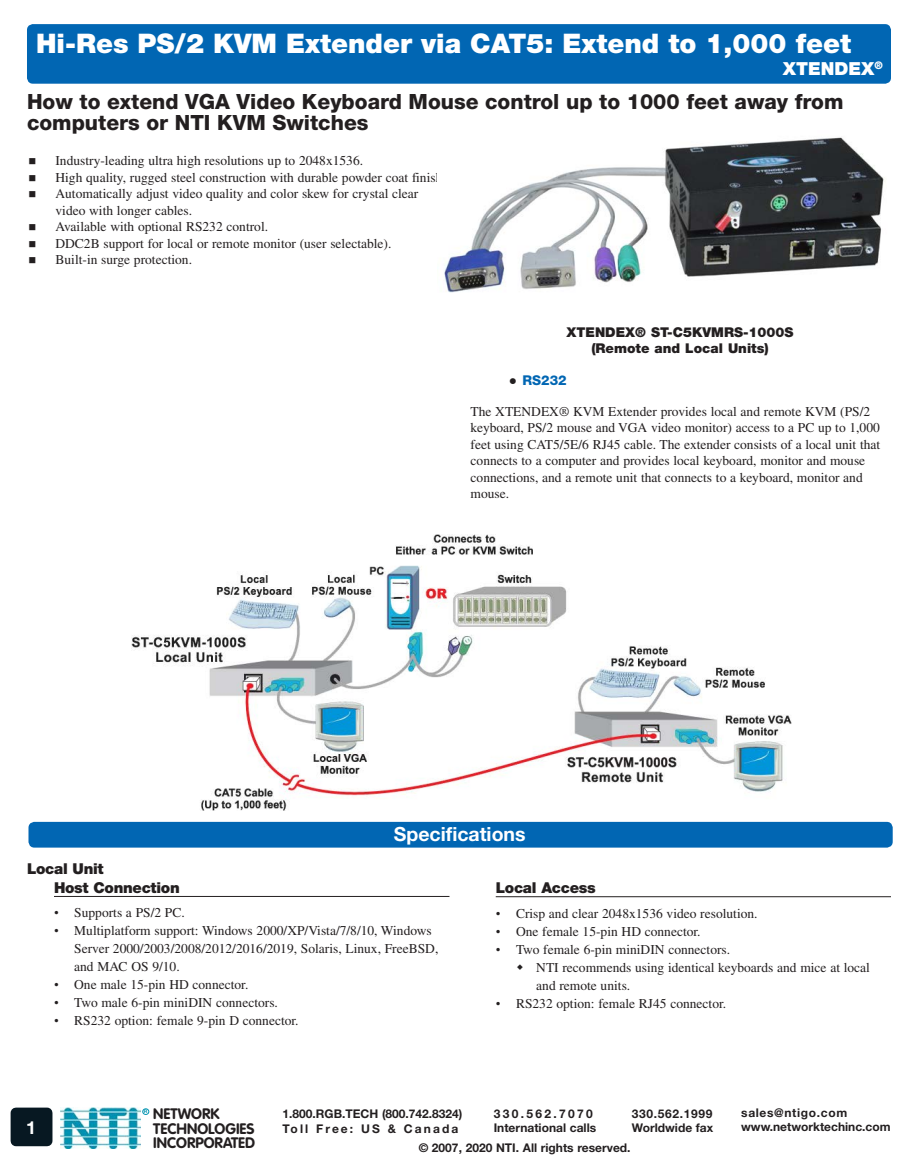
<style>
.page{position:relative;width:918px;height:1175px;background:#fff}
.page>*{position:absolute;margin:0;border:0;box-sizing:border-box;transform-origin:0 0}
.t1{font:900 27px "Helvetica Neue LT Std";color:#fff}
.t2{font:800 21px/21px "Helvetica Neue LT Std";color:#231f20}
.Page_Bar_Header{font:700 19.5px "Helvetica Neue LT Std";color:#fff}
.t3{font:900 18px "Helvetica Neue LT Std";color:#fff}
.t4{font:700 18px "Helvetica Neue LT Std";color:#fff}
.t5{font:700 15px/14.7px "VAG Rounded Std";color:#231f20}
.Body_Sub_Header_Inde{font:900 15px "Helvetica Neue LT Std";letter-spacing:-.02em;color:#231f20}
.Body_Sub_Header{font:900 15px "Helvetica Neue LT Std";letter-spacing:-.02em;color:#231f20}
._2nd_Level_Bullet{font:13.5px/18px "Times LT Std";color:#231f20}
._1st_Level_Bullet{font:13.5px/16.5px "Times LT Std";color:#231f20}
.F___A_Paragraph{font:13.5px/16.5px "Times LT Std";color:#231f20}
._3rd_Level_Bullet{font:13.5px/18px "Times LT Std";color:#231f20}
.Product_Sub_Header{font:900 13.5px "Helvetica Neue LT Std";color:#231f20}
.t6{font:800 13.5px "Helvetica Neue LT Std";color:#0166b3}
.t7{font:700 12px "Helvetica Neue LT Std";color:#231f20}
.t8{font:700 12px "Helvetica Neue LT Std";letter-spacing:.055em;color:#231f20}
.t9{font:700 12px "Helvetica Neue LT Std";letter-spacing:.175em;color:#231f20}
.t10{font:700 12px "Helvetica Neue LT Std";letter-spacing:.195em;color:#231f20}
.t11{font:700 4.95px "Helvetica Neue LT Std";color:#0093b0}
.s1{font-weight:900;font-size:16.5px;color:#231f20}
.s2{font-family:"Times New Roman"}
</style>
<div class="page">
<div style="left:142px;top:1108px;width:7px;height:6px;border:1px solid #0093b0;border-radius:50%"></div>
<img style="left:60px;top:1107px;width:81px;height:41px">
<div style="left:11px;top:1107px;width:41px;height:39px;background:#071822"></div>
<div style="left:27px;top:24px;width:864px;height:60px;background:#0166b3;border-radius:6px"></div>
<div style="left:28px;top:822px;width:865px;height:25px;background:#0166b3;border-radius:6px"></div>
<hr style="left:54px;top:896px;width:395px;height:1px;background:#231f20">
<hr style="left:496px;top:896px;width:395px;height:1px;background:#231f20">
<img style="left:131px;top:534px;width:660px;height:276px">
<img style="left:444px;top:137px;width:440px;height:156px">
<p class="t1" style="left:36px;top:28px;width:817px">Hi-Res PS/2 KVM Extender via CAT5: Extend to 1,000 feet</p>
<p class="t3" style="left:783px;top:58px;width:102px">XTENDEX<sup>®</sup></p>
<p class="t2" style="left:27px;top:90px;width:818px">How to extend VGA Video Keyboard Mouse control up to 1000 feet away from computers or NTI KVM Switches</p>
<p class="_1st_Level_Bullet" style="left:55px;top:152px;width:309px">Industry-leading ultra high resolutions up to 2048x1536.</p>
<p class="_1st_Level_Bullet" style="left:55px;top:169px;width:392px">High quality, rugged steel construction with durable powder coat finish.</p>
<p class="_1st_Level_Bullet" style="left:55px;top:185px;width:364px">Automatically adjust video quality and color skew for crystal clear video with longer cables.</p>
<p class="_1st_Level_Bullet" style="left:55px;top:218px;width:214px">Available with optional RS232 control.</p>
<p class="_1st_Level_Bullet" style="left:55px;top:235px;width:338px">DDC2B support for local or remote monitor (user selectable).</p>
<p class="_1st_Level_Bullet" style="left:55px;top:251px;width:138px">Built-in surge protection.</p>
<p class="Product_Sub_Header" style="left:566px;top:324px;width:229px">XTENDEX® ST-C5KVMRS-1000S</p>
<p class="Product_Sub_Header" style="left:591px;top:340px;width:179px">(Remote and Local Units)</p>
<p class="t6" style="left:509px;top:372px;width:60px"><span class="s1">•</span> RS232</p>
<p class="F___A_Paragraph" style="left:471px;top:403px;width:411px">The XTENDEX® KVM Extender provides local and remote KVM (PS/2 keyboard, PS/2 mouse and VGA video monitor) access to a PC up to 1,000 feet using CAT5/5E/6 RJ45 cable. The extender consists of a local unit that connects to a computer and provides local keyboard, monitor and mouse connections, and a remote unit that connects to a keyboard, monitor and mouse.</p>
<p class="Page_Bar_Header" style="left:394px;top:821px;width:133px">Specifications</p>
<p class="Body_Sub_Header" style="left:27px;top:859px;width:78px">Local Unit</p>
<p class="Body_Sub_Header_Inde" style="left:54px;top:878px;width:127px">Host Connection</p>
<p class="_2nd_Level_Bullet" style="left:54px;top:903px;width:132px"><span class="s2">•</span> Supports a PS/2 PC.</p>
<p class="_2nd_Level_Bullet" style="left:74px;top:921px;width:366px;text-indent:-20px"><span class="s2">•</span> Multiplatform support: Windows 2000/XP/Vista/7/8/10, Windows<br>Server 2000/2003/2008/2012/2016/2019, Solaris, Linux, FreeBSD, and MAC OS 9/10.</p>
<p class="_2nd_Level_Bullet" style="left:54px;top:975px;width:196px"><span class="s2">•</span> One male 15-pin HD connector.</p>
<p class="_2nd_Level_Bullet" style="left:54px;top:993px;width:225px"><span class="s2">•</span> Two male 6-pin miniDIN connectors.</p>
<p class="_2nd_Level_Bullet" style="left:54px;top:1011px;width:246px"><span class="s2">•</span> RS232 option: female 9-pin D connector.</p>
<p class="Body_Sub_Header_Inde" style="left:496px;top:879px;width:101px">Local Access</p>
<p class="_2nd_Level_Bullet" style="left:496px;top:904px;width:263px"><span class="s2">•</span> Crisp and clear 2048x1536 video resolution.</p>
<p class="_2nd_Level_Bullet" style="left:496px;top:922px;width:206px"><span class="s2">•</span> One female 15-pin HD connector.</p>
<p class="_2nd_Level_Bullet" style="left:496px;top:940px;width:236px"><span class="s2">•</span> Two female 6-pin miniDIN connectors.</p>
<p class="_3rd_Level_Bullet" style="left:536px;top:958px;width:335px">NTI recommends using identical keyboards and mice at local and remote units.</p>
<p class="_2nd_Level_Bullet" style="left:496px;top:994px;width:232px"><span class="s2">•</span> RS232 option: female RJ45 connector.</p>
<p class="t11" style="left:144px;top:1108px;width:5px">R</p>
<p class="t5" style="left:153px;top:1107px;width:103px">NETWORK<br>TECHNOLOGIES<br>INCORPORATED</p>
<p class="t8" style="left:741px;top:1105px;width:108px">sales@ntigo.com</p>
<p class="t10" style="left:494px;top:1106px;width:101px">330.562.7070</p>
<p class="t7" style="left:494px;top:1120px;width:104px">International calls</p>
<p class="t8" style="left:632px;top:1106px;width:82px">330.562.1999</p>
<p class="t7" style="left:632px;top:1120px;width:83px">Worldwide fax</p>
<p class="t7" style="left:283px;top:1106px;width:181px">1.800.RGB.TECH (800.742.8324)</p>
<p class="t9" style="left:283px;top:1120px;width:177px">Toll Free: US &amp; Canada</p>
<p class="t4" style="left:26px;top:1116px;width:12px">1</p>
<p class="t7" style="left:741px;top:1119px;width:151px">www.networktechinc.com</p>
<p class="t7" style="left:419px;top:1140px;width:213px">© 2007, 2020 NTI. All rights reserved.</p>
</div>
